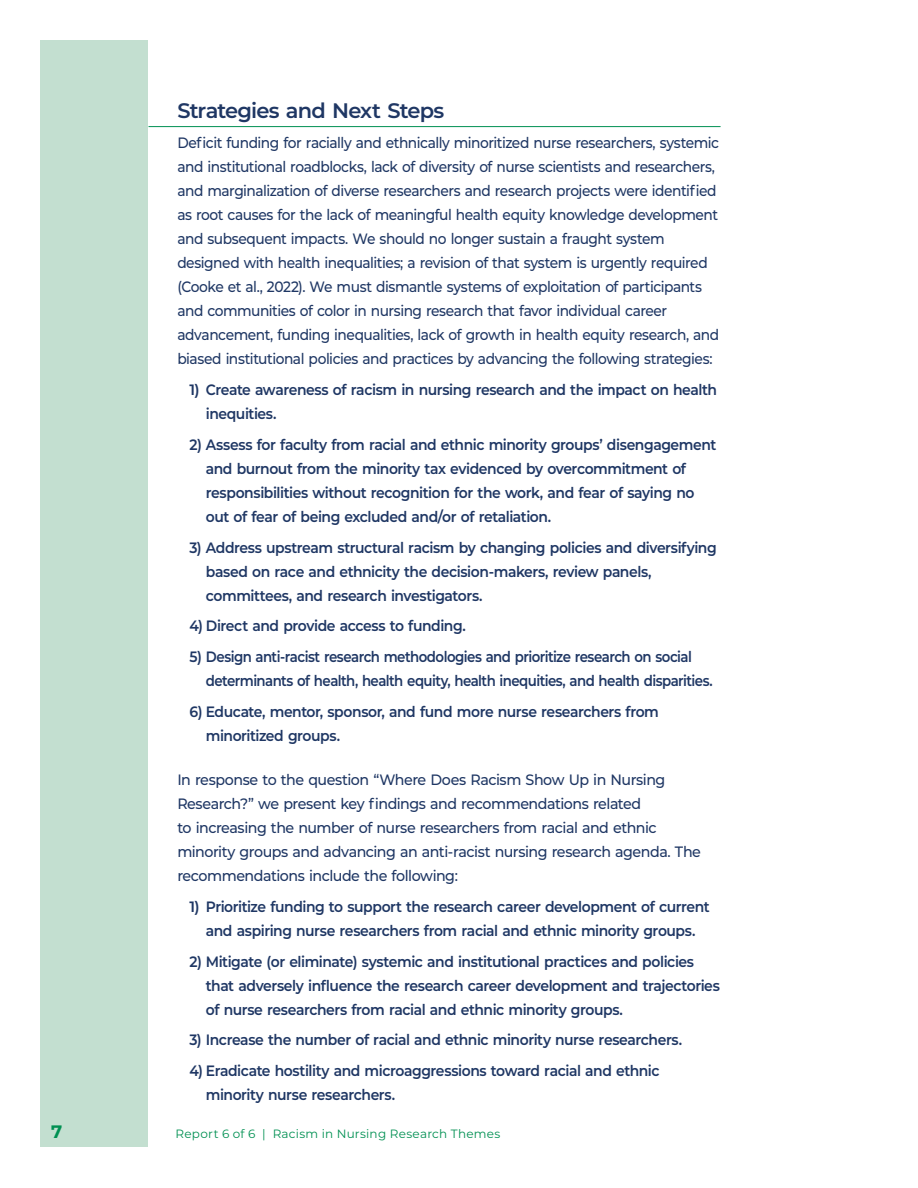
<style>
.page{position:relative;width:918px;height:1188px;background:#fff}
.page>*{position:absolute;margin:0;border:0;box-sizing:border-box;transform-origin:0 0}
.t1{font:600 21px "Montserrat";letter-spacing:-.04em;color:#1f3764}
.t2{font:700 18px "Montserrat";color:#009052}
.t3{font:600 15px/24px "Montserrat";letter-spacing:-.03em;color:#1f3764;scale:.93 1}
.t4{font:500 15px/24px "Montserrat";letter-spacing:-.035em;color:#1f3764;scale:.92 1}
.t5{font:500 15px/24px "Montserrat";letter-spacing:-.035em;color:#1f3764;scale:.95 1}
.t6{font:600 15px/24px "Montserrat";letter-spacing:-.03em;color:#1f3764}
.t7{font:12px "Montserrat";letter-spacing:.02em;color:#009052}
</style>
<div class="page">
<div style="left:40px;top:40px;width:108px;height:1108px;background:#c3dfd0"></div>
<hr style="left:148px;top:126px;width:573px;height:1px;background:#009052">
<h1 class="t1" style="left:177px;top:95px;width:268px">Strategies and Next Steps</h1>
<p class="t4" style="left:177px;top:130px;width:591px">Deficit funding for racially and ethnically minoritized nurse researchers, systemic and institutional roadblocks, lack of diversity of nurse scientists and researchers, and marginalization of diverse researchers and research projects were identified as root causes for the lack of meaningful health equity knowledge development and subsequent impacts. We should no longer sustain a fraught system designed with health inequalities; a revision of that system is urgently required (Cooke et al., 2022). We must dismantle systems of exploitation of participants and communities of color in nursing research that favor individual career advancement, funding inequalities, lack of growth in health equity research, and biased institutional policies and practices by advancing the following strategies:</p>
<p class="t6" style="left:206px;top:377px;width:513px;text-indent:-17px">1) Create awareness of racism in nursing research and the impact on health inequities.</p>
<p class="t3" style="left:206px;top:432px;width:551px;text-indent:-17px">2) Assess for faculty from racial and ethnic minority groups’ disengagement and burnout from the minority tax evidenced by overcommitment of responsibilities without recognition for the work, and fear of saying no out of fear of being excluded and/or of retaliation.</p>
<p class="t3" style="left:206px;top:535px;width:551px;text-indent:-17px">3) Address upstream structural racism by changing policies and diversifying based on race and ethnicity the decision-makers, review panels, committees, and research investigators.</p>
<p class="t3" style="left:189px;top:613px;width:299px">4) Direct and provide access to funding.</p>
<p class="t3" style="left:206px;top:644px;width:547px;text-indent:-17px">5) Design anti-racist research methodologies and prioritize research on social determinants of health, health equity, health inequities, and health disparities.</p>
<p class="t3" style="left:206px;top:699px;width:489px;text-indent:-17px">6) Educate, mentor, sponsor, and fund more nurse researchers from minoritized groups.</p>
<p class="t5" style="left:177px;top:767px;width:553px">In response to the question “Where Does Racism Show Up in Nursing Research?” we present key findings and recommendations related<br>to increasing the number of nurse researchers from racial and ethnic minority groups and advancing an anti-racist nursing research agenda. The recommendations include the following:</p>
<p class="t6" style="left:189px;top:894px;width:522px;text-align:center">1) Prioritize funding to support the research career development of current and aspiring nurse researchers from racial and ethnic minority groups.</p>
<p class="t3" style="left:206px;top:949px;width:554px;text-indent:-17px">2) Mitigate (or eliminate) systemic and institutional practices and policies that adversely influence the research career development and trajectories of nurse researchers from racial and ethnic minority groups.</p>
<p class="t3" style="left:189px;top:1027px;width:531px">3) Increase the number of racial and ethnic minority nurse researchers.</p>
<p class="t3" style="left:206px;top:1058px;width:490px;text-indent:-17px">4) Eradicate hostility and microaggressions toward racial and ethnic minority nurse researchers.</p>
<p class="t2" style="left:51px;top:1119px;width:13px">7</p>
<p class="t7" style="left:176px;top:1126px;width:326px">Report 6 of 6 | Racism in Nursing Research Themes</p>
</div>
